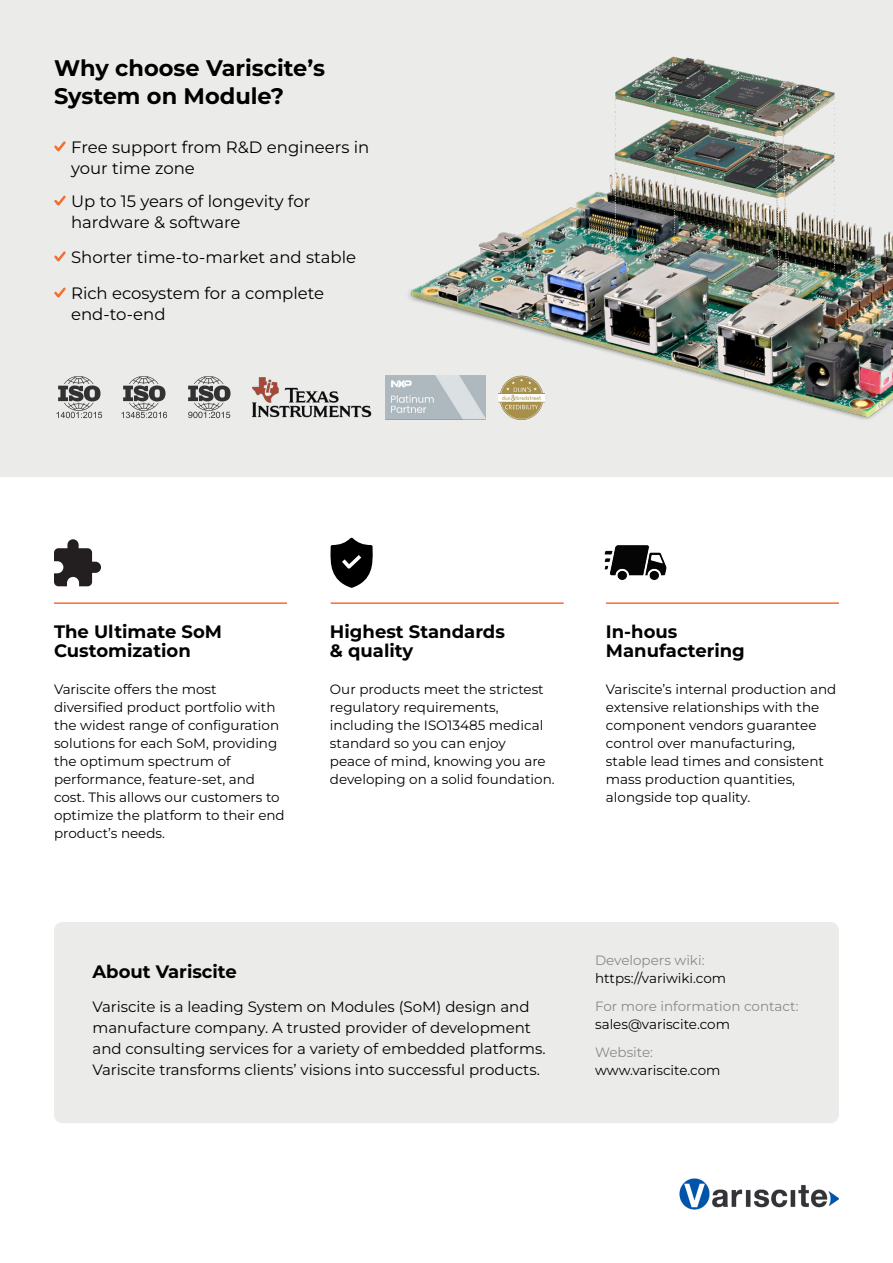
<style>
.page{position:relative;width:893px;height:1263px;background:#fff}
.page>*{position:absolute;margin:0;border:0;box-sizing:border-box;transform-origin:0 0}
.t1{font:700 22.5px/28.5px "Montserrat";color:#000}
.t2{font:700 18px/19.5px "Montserrat";color:#010202}
.t3{font:16.5px/21px "Montserrat";color:#000}
.t4{font:15px/21px "Montserrat";color:#010202}
.t5{font:13.5px/18px "Montserrat";color:#010202}
.t6{font:13.5px "Montserrat";color:#8a8a8a}
</style>
<div class="page">
<div style="left:0;top:0;width:893px;height:476px;background:#ebebea"></div>
<svg style="left:54px;top:141px;width:12px;height:11px"></svg>
<svg style="left:54px;top:195px;width:12px;height:11px"></svg>
<svg style="left:54px;top:251px;width:12px;height:11px"></svg>
<svg style="left:54px;top:287px;width:12px;height:11px"></svg>
<div style="left:54px;top:922px;width:785px;height:201px;background:#ebebea;border-radius:9px"></div>
<img style="left:408px;top:56px;width:485px;height:363px">
<img style="left:499px;top:375px;width:46px;height:44px">
<svg style="left:56px;top:376px;width:47px;height:43px"></svg>
<svg style="left:121px;top:376px;width:47px;height:43px"></svg>
<svg style="left:188px;top:376px;width:43px;height:43px"></svg>
<img style="left:385px;top:375px;width:100px;height:44px">
<img style="left:251px;top:377px;width:121px;height:41px">
<img style="left:604px;top:545px;width:63px;height:35px">
<svg style="left:54px;top:539px;width:47px;height:47px"></svg>
<svg style="left:330px;top:538px;width:43px;height:50px"></svg>
<hr style="left:54px;top:602px;width:233px;height:2px;background:#f36e31">
<hr style="left:331px;top:602px;width:233px;height:2px;background:#f36e31">
<hr style="left:606px;top:602px;width:233px;height:2px;background:#f36e31">
<img style="left:679px;top:1178px;width:160px;height:32px">
<p class="t1" style="left:54px;top:53px;width:272px">Why choose Variscite’s<br>System on Module?</p>
<p class="t3" style="left:71px;top:136px;width:300px">Free support from R&amp;D engineers in your time zone</p>
<p class="t3" style="left:71px;top:190px;width:241px">Up to 15 years of longevity for hardware &amp; software</p>
<p class="t3" style="left:71px;top:246px;width:287px">Shorter time-to-market and stable</p>
<p class="t3" style="left:71px;top:282px;width:255px">Rich ecosystem for a complete end-to-end</p>
<p class="t2" style="left:54px;top:621px;width:170px">The Ultimate SoM<br>Customization</p>
<p class="t5" style="left:54px;top:680px;width:232px">Variscite offers the most diversified product portfolio with the widest range of configuration solutions for each SoM, providing the optimum spectrum of performance, feature-set, and cost. This allows our customers to optimize the platform to their end product’s needs.</p>
<p class="t2" style="left:92px;top:962px;width:146px">About Variscite</p>
<p class="t2" style="left:330px;top:621px;width:177px">Highest Standards &amp; quality</p>
<p class="t2" style="left:606px;top:621px;width:73px">In-hous</p>
<p class="t2" style="left:606px;top:640px;width:140px">Manufactering</p>
<p class="t5" style="left:330px;top:680px;width:226px">Our products meet the strictest regulatory requirements, including the ISO13485 medical standard so you can enjoy<br>peace of mind, knowing you are developing on a solid foundation.</p>
<p class="t5" style="left:606px;top:680px;width:232px">Variscite’s internal production and extensive relationships with the component vendors guarantee control over manufacturing, stable lead times and consistent mass production quantities, alongside top quality.</p>
<p class="t6" style="left:595px;top:951px;width:111px">Developers wiki:</p>
<p class="t5" style="left:595px;top:969px;width:133px">https://variwiki.com</p>
<p class="t4" style="left:92px;top:996px;width:455px">Variscite is a leading System on Modules (SoM) design and manufacture company. A trusted provider of development and consulting services for a variety of embedded platforms.<br>Variscite transforms clients’ visions into successful products.</p>
<p class="t6" style="left:595px;top:997px;width:205px">For more information contact:</p>
<p class="t5" style="left:595px;top:1015px;width:136px">sales@variscite.com</p>
<p class="t6" style="left:595px;top:1043px;width:60px">Website:</p>
<p class="t5" style="left:595px;top:1061px;width:127px">www.variscite.com</p>
</div>
